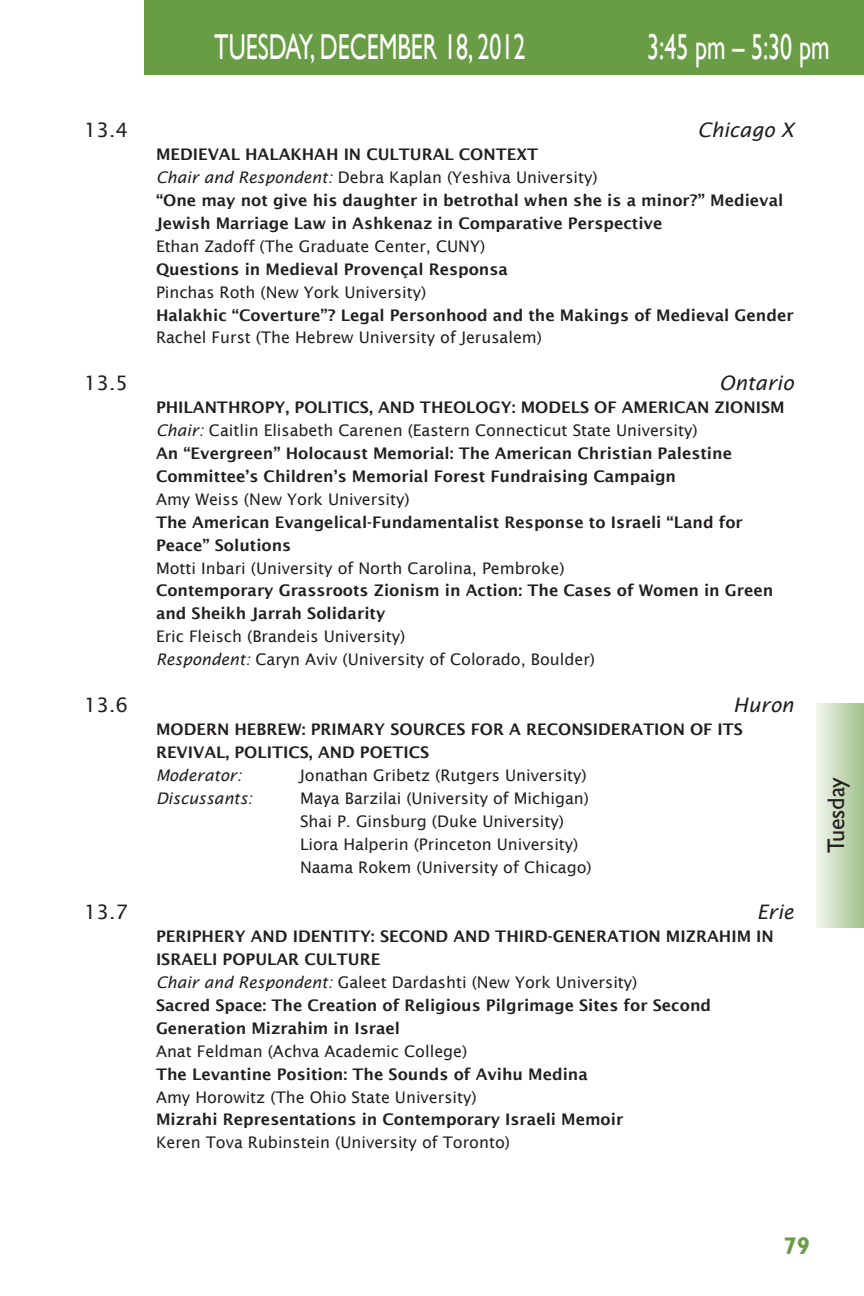
<style>
.page{position:relative;width:864px;height:1296px;background:#fff}
.page>*{position:absolute;margin:0;border:0;box-sizing:border-box;transform-origin:0 0}
.t1{font:36px "Gill Sans";color:#fff;scale:.67 1}
.t2{font:24px "Gill Sans";color:#231f20}
.t3{font:700 24px "Gill Sans";color:#699d45}
.t4{font:italic 20px "Lucida Sans";color:#231f20}
.t5{font:20px "Lucida Sans";color:#231f20}
.Session{font:600 16px/23px "Lucida Sans";color:#231f20}
.Session-2{font:16px "Lucida Sans";color:#231f20}
.discussants{font:16px "Lucida Sans";color:#231f20}
.Session-3{font:italic 16px "Lucida Sans";color:#231f20}
.s1{font-style:italic}
</style>
<div class="page">
<div style="left:144px;top:0;width:720px;height:74px;background:#699d45"></div>
<div style="left:816px;top:704px;width:48px;height:224px;background:linear-gradient(to right,#f1f6ee,#a1c18a)"></div>
<p class="t1" style="left:214px;top:26px;width:466px">TUESDAY, DECEMBER 18, 2012</p>
<p class="t1" style="left:647px;top:26px;width:273px">3:45 pm – 5:30 pm</p>
<p class="t5" style="left:84px;top:118px;width:46px">13.4</p>
<p class="t4" style="left:697px;top:118px;width:98px">Chicago X</p>
<p class="Session" style="left:156px;top:142px;width:384px">MEDIEVAL HALAKHAH IN CULTURAL CONTEXT</p>
<p class="Session-2" style="left:156px;top:168px;width:443px"><span class="s1">Chair and Respondent:</span> Debra Kaplan (Yeshiva University)</p>
<p class="Session" style="left:156px;top:188px;width:629px">“One may not give his daughter in betrothal when she is a minor?” Medieval<br>Jewish Marriage Law in Ashkenaz in Comparative Perspective</p>
<p class="Session-2" style="left:156px;top:237px;width:331px">Ethan Zadoff (The Graduate Center, CUNY)</p>
<p class="Session" style="left:156px;top:257px;width:353px">Questions in Medieval Provençal Responsa</p>
<p class="Session-2" style="left:156px;top:283px;width:272px">Pinchas Roth (New York University)</p>
<p class="Session" style="left:156px;top:303px;width:639px">Halakhic “Coverture”? Legal Personhood and the Makings of Medieval Gender</p>
<p class="Session-2" style="left:156px;top:329px;width:388px">Rachel Furst (The Hebrew University of Jerusalem)</p>
<p class="t5" style="left:84px;top:371px;width:46px">13.5</p>
<p class="t4" style="left:719px;top:371px;width:76px">Ontario</p>
<p class="Session" style="left:156px;top:395px;width:630px">PHILANTHROPY, POLITICS, AND THEOLOGY: MODELS OF AMERICAN ZIONISM</p>
<p class="Session-2" style="left:156px;top:421px;width:543px"><span class="s1">Chair:</span> Caitlin Elisabeth Carenen (Eastern Connecticut State University)</p>
<p class="Session" style="left:156px;top:441px;width:578px">An “Evergreen” Holocaust Memorial: The American Christian Palestine<br>Committee’s Children’s Memorial Forest Fundraising Campaign</p>
<p class="Session-2" style="left:156px;top:490px;width:255px">Amy Weiss (New York University)</p>
<p class="Session" style="left:156px;top:510px;width:588px">The American Evangelical-Fundamentalist Response to Israeli “Land for<br>Peace” Solutions</p>
<p class="Session-2" style="left:156px;top:559px;width:410px">Motti Inbari (University of North Carolina, Pembroke)</p>
<p class="Session" style="left:156px;top:579px;width:619px">Contemporary Grassroots Zionism in Action: The Cases of Women in Green and Sheikh Jarrah Solidarity</p>
<p class="Session-2" style="left:156px;top:628px;width:251px">Eric Fleisch (Brandeis University)</p>
<p class="Session-2" style="left:156px;top:651px;width:441px"><span class="s1">Respondent:</span> Caryn Aviv (University of Colorado, Boulder)</p>
<p class="t5" style="left:84px;top:693px;width:46px">13.6</p>
<p class="t4" style="left:733px;top:693px;width:62px">Huron</p>
<p class="Session" style="left:156px;top:717px;width:589px">MODERN HEBREW: PRIMARY SOURCES FOR A RECONSIDERATION OF ITS<br>REVIVAL, POLITICS, AND POETICS</p>
<p class="Session-3" style="left:156px;top:766px;width:87px">Moderator:</p>
<p class="Session-2" style="left:300px;top:766px;width:288px">Jonathan Gribetz (Rutgers University)</p>
<p class="Session-3" style="left:156px;top:789px;width:98px">Discussants:</p>
<p class="Session-2" style="left:300px;top:789px;width:290px">Maya Barzilai (University of Michigan)</p>
<p class="discussants" style="left:300px;top:812px;width:266px">Shai P. Ginsburg (Duke University)</p>
<p class="discussants" style="left:300px;top:835px;width:280px">Liora Halperin (Princeton University)</p>
<p class="discussants" style="left:300px;top:858px;width:293px">Naama Rokem (University of Chicago)</p>
<p class="t5" style="left:84px;top:900px;width:46px">13.7</p>
<p class="t4" style="left:757px;top:900px;width:38px">Erie</p>
<p class="Session" style="left:156px;top:924px;width:619px">PERIPHERY AND IDENTITY: SECOND AND THIRD-GENERATION MIZRAHIM IN<br>ISRAELI POPULAR CULTURE</p>
<p class="Session-2" style="left:156px;top:973px;width:483px"><span class="s1">Chair and Respondent:</span> Galeet Dardashti (New York University)</p>
<p class="Session" style="left:156px;top:993px;width:557px">Sacred Space: The Creation of Religious Pilgrimage Sites for Second<br>Generation Mizrahim in Israel</p>
<p class="Session-2" style="left:156px;top:1042px;width:313px">Anat Feldman (Achva Academic College)</p>
<p class="Session" style="left:156px;top:1062px;width:433px">The Levantine Position: The Sounds of Avihu Medina</p>
<p class="Session-2" style="left:156px;top:1088px;width:322px">Amy Horowitz (The Ohio State University)</p>
<p class="Session" style="left:156px;top:1108px;width:469px">Mizrahi Representations in Contemporary Israeli Memoir</p>
<p class="Session-2" style="left:156px;top:1134px;width:356px">Keren Tova Rubinstein (University of Toronto)</p>
<p class="t2" style="left:822px;top:853px;width:77px;rotate:-90deg">Tuesday</p>
<p class="t3" style="left:784px;top:1232px;width:28px">79</p>
</div>
